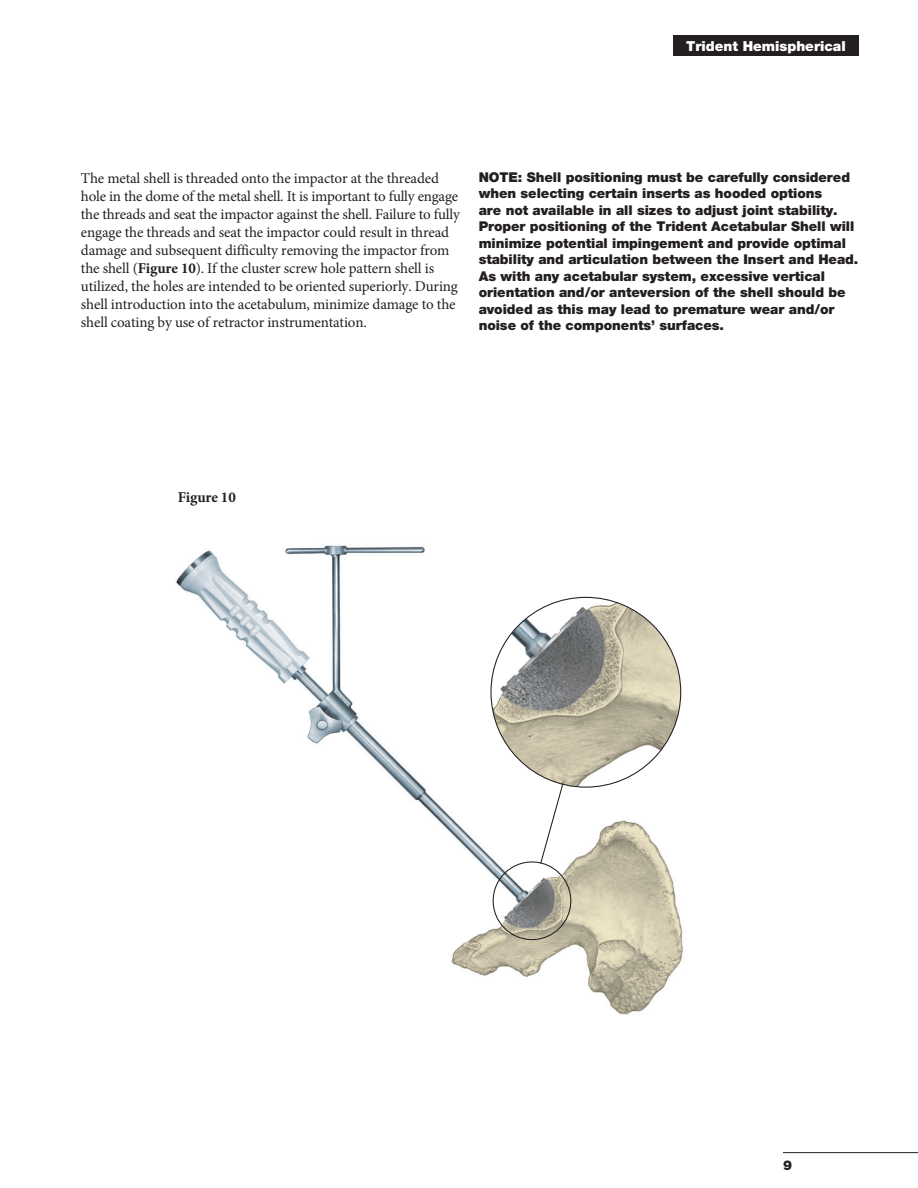
<style>
.page{position:relative;width:918px;height:1188px;background:#fff}
.page>*{position:absolute;margin:0;border:0;box-sizing:border-box;transform-origin:0 0}
.t1{font:15px/18px "Minion Pro";letter-spacing:-.01em;color:#231f20}
.t2{font:700 15px "Minion Pro";letter-spacing:-.01em;color:#231f20}
.t3{font:900 13.8px "Helvetica Neue LT Pro";color:#fff}
.t4{font:900 13.5px/16.5px "Helvetica Neue LT Pro";letter-spacing:-.005em;color:#231f20}
.s1{font-weight:700}
</style>
<div class="page">
<img style="left:176px;top:545px;width:507px;height:470px">
<hr style="left:783px;top:1152px;width:135px;height:1px;background:#231f20">
<div style="left:673px;top:36px;width:186px;height:20px;background:#231f20"></div>
<div style="left:493px;top:861px;width:78px;height:79px;border:1px solid #231f20;border-radius:50%"></div>
<svg style="left:539px;top:783px;width:25px;height:82px"></svg>
<img style="left:491px;top:597px;width:190px;height:190px;border-radius:95px">
<p class="t3" style="left:686px;top:38px;width:161px">Trident Hemispherical</p>
<p class="t1" style="left:81px;top:170px;width:380px">The metal shell is threaded onto the impactor at the threaded hole in the dome of the metal shell. It is important to fully engage the threads and seat the impactor against the shell. Failure to fully engage the threads and seat the impactor could result in thread damage and subsequent difficulty removing the impactor from the shell (<span class="s1">Figure 10</span>). If the cluster screw hole pattern shell is utilized, the holes are intended to be oriented superiorly. During shell introduction into the acetabulum, minimize damage to the shell coating by use of retractor instrumentation.</p>
<p class="t4" style="left:479px;top:169px;width:381px">NOTE: Shell positioning must be carefully considered when selecting certain inserts as hooded options<br>are not available in all sizes to adjust joint stability.<br>Proper positioning of the Trident Acetabular Shell will minimize potential impingement and provide optimal stability and articulation between the Insert and Head.<br>As with any acetabular system, excessive vertical orientation and/or anteversion of the shell should be avoided as this may lead to premature wear and/or noise of the components’ surfaces.</p>
<p class="t2" style="left:178px;top:486px;width:60px">Figure 10</p>
<p class="t4" style="left:783px;top:1157px;width:11px">9</p>
</div>
